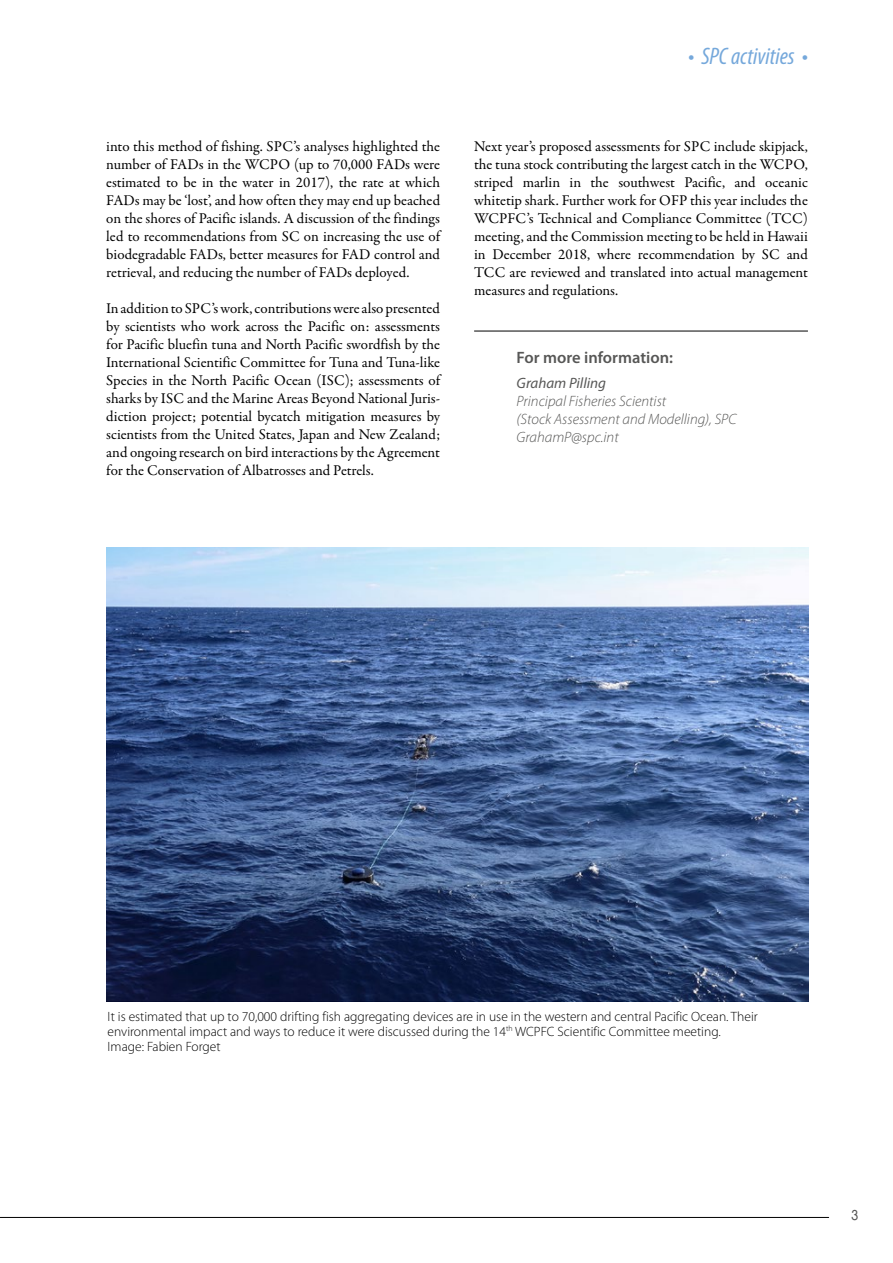
<style>
.page{position:relative;width:893px;height:1263px;background:#fff}
.page>*{position:absolute;margin:0;border:0;box-sizing:border-box;transform-origin:0 0}
.t1{font:italic condensed 24px "Myriad Pro";color:#75a8db}
.t2{font:600 16.5px "Myriad Pro";color:#575756}
.t3{font:15px/18px "Garamond Premr Pro";letter-spacing:-.005em;color:#000;text-align:justify}
.t4{font:italic 300 15px/18px "Myriad Pro";color:#575756}
.t5{font:italic 15px "Myriad Pro";color:#575756}
.t6{font:15px "Duepuntozero";color:#575756}
.t7{font:300 13.5px/15px "Myriad Pro";color:#000}
</style>
<div class="page">
<hr style="left:0;top:1217px;width:829px;height:1px;background:#000">
<hr style="left:474px;top:331px;width:334px;height:1px;background:#000">
<img style="left:106px;top:547px;width:702px;height:455px">
<p class="t3" style="left:106px;top:138px;width:335px">into this method of fishing. SPC’s analyses highlighted the number of FADs in the WCPO (up to 70,000 FADs were estimated to be in the water in 2017), the rate at which FADs may be ‘lost’, and how often they may end up beached on the shores of Pacific islands. A discussion of the findings led to recommendations from SC on increasing the use of biodegradable FADs, better measures for FAD control and retrieval, and reducing the number of FADs deployed.</p>
<p class="t3" style="left:106px;top:300px;width:335px">In addition to SPC’s work, contributions were also presented by scientists who work across the Pacific on: assessments for Pacific bluefin tuna and North Pacific swordfish by the International Scientific Committee for Tuna and Tuna-like Species in the North Pacific Ocean (ISC); assessments of sharks by ISC and the Marine Areas Beyond National Juris&shy;diction project; potential bycatch mitigation measures by scientists from the United States, Japan and New Zealand; and ongoing research on bird interactions by the Agreement for the Conservation of Albatrosses and Petrels.</p>
<h1 class="t1" style="left:688px;top:41px;width:121px">• SPC activities •</h1>
<p class="t3" style="left:474px;top:138px;width:335px">Next year’s proposed assessments for SPC include skipjack, the tuna stock contributing the largest catch in the WCPO, striped marlin in the southwest Pacific, and oceanic whitetip shark. Further work for OFP this year includes the WCPFC’s Technical and Compliance Committee (TCC) meeting, and the Commission meeting to be held in Hawaii in December 2018, where recommendation by SC and TCC are reviewed and translated into actual management measures and regulations.</p>
<p class="t2" style="left:517px;top:347px;width:158px">For more information:</p>
<p class="t5" style="left:517px;top:373px;width:91px">Graham Pilling</p>
<p class="t4" style="left:517px;top:391px;width:221px">Principal Fisheries Scientist<br>(Stock Assessment and Modelling), SPC<br>GrahamP@spc.int</p>
<p class="t7" style="left:108px;top:1008px;width:652px">It is estimated that up to 70,000 drifting fish aggregating devices are in use in the western and central Pacific Ocean. Their environmental impact and ways to reduce it were discussed during the 14<sup>th</sup> WCPFC Scientific Committee meeting.<br>Image: Fabien Forget</p>
<p class="t6" style="left:851px;top:1207px;width:8px">3</p>
</div>
